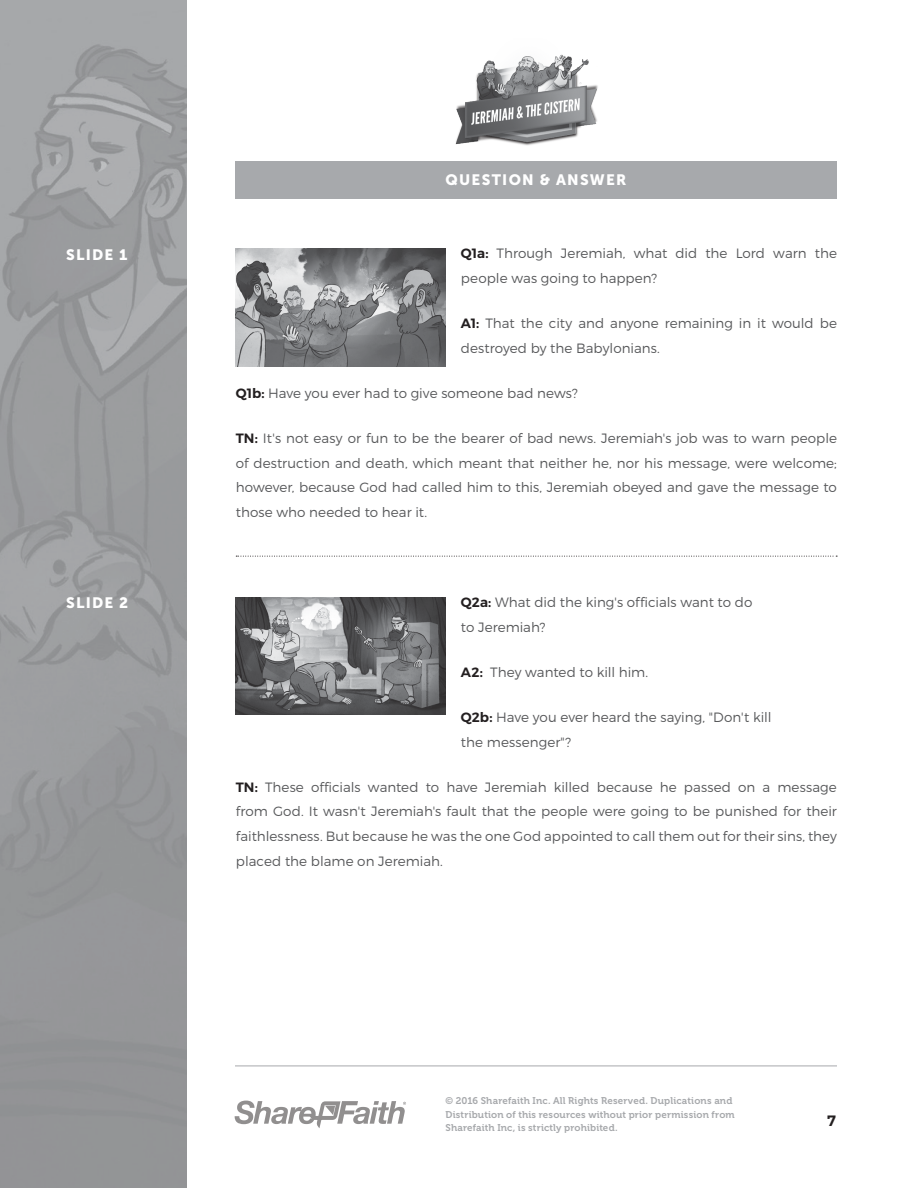
<style>
.page{position:relative;width:918px;height:1188px;background:#fff}
.page>*{position:absolute;margin:0;border:0;box-sizing:border-box;transform-origin:0 0}
.Heading{font:15px "Museo Sans 900";letter-spacing:.085em;color:#fff}
.t1{font:600 15px "Montserrat";color:#231f20}
.Bold-First-Paragraph{font:300 13.5px/24.8px "Montserrat";color:#58595b}
.t2{font:9.75px/13.5px "Museo 700";letter-spacing:.015em;color:#a7a9ac}
.s1{font-weight:600;color:#231f20}
</style>
<div class="page">
<img style="left:0;top:0;width:187px;height:1188px">
<hr style="left:235px;top:1066px;width:602px;height:1px;background:#a7a9ac">
<svg style="left:235px;top:1101px;width:171px;height:27px"></svg>
<img style="left:455px;top:54px;width:143px;height:92px">
<div style="left:236px;top:161px;width:600px;height:37px;background:#a7a9ac"></div>
<svg style="left:236px;top:556px;width:601px;height:1px"></svg>
<img style="left:235px;top:249px;width:210px;height:117px">
<img style="left:235px;top:597px;width:210px;height:117px">
<p class="Heading" style="left:66px;top:246px;width:63px">SLIDE 1</p>
<p class="Heading" style="left:66px;top:594px;width:64px">SLIDE 2</p>
<p class="Heading" style="left:445px;top:171px;width:182px">QUESTION &amp; ANSWER</p>
<p class="Bold-First-Paragraph" style="left:461px;top:241px;width:378px"><span class="s1">Q1a:</span> Through Jeremiah, what did the Lord warn the people was going to happen?</p>
<p class="Bold-First-Paragraph" style="left:461px;top:311px;width:378px"><span class="s1">A1:</span> That the city and anyone remaining in it would be destroyed by the Babylonians.</p>
<p class="Bold-First-Paragraph" style="left:236px;top:380px;width:344px"><span class="s1">Q1b:</span> Have you ever had to give someone bad news?</p>
<p class="Bold-First-Paragraph" style="left:236px;top:425px;width:603px;text-align:justify"><span class="s1">TN:</span> It's not easy or fun to be the bearer of bad news. Jeremiah's job was to warn people of destruction and death, which meant that neither he, nor his message, were welcome; however, because God had called him to this, Jeremiah obeyed and gave the message to those who needed to hear it.</p>
<p class="Bold-First-Paragraph" style="left:461px;top:590px;width:293px"><span class="s1">Q2a:</span> What did the king's officials want to do to Jeremiah?</p>
<p class="Bold-First-Paragraph" style="left:461px;top:659px;width:189px"><span class="s1">A2:</span> They wanted to kill him.</p>
<p class="Bold-First-Paragraph" style="left:461px;top:704px;width:312px"><span class="s1">Q2b:</span> Have you ever heard the saying, "Don't kill the messenger"?</p>
<p class="Bold-First-Paragraph" style="left:236px;top:774px;width:603px;text-align:justify"><span class="s1">TN:</span> These officials wanted to have Jeremiah killed because he passed on a message from God. It wasn't Jeremiah's fault that the people were going to be punished for their faithlessness. But because he was the one God appointed to call them out for their sins, they placed the blame on Jeremiah.</p>
<p class="t2" style="left:446px;top:1094px;width:291px">© 2016 Sharefaith Inc. All Rights Reserved. Duplications and<br>Distribution of this resources without prior permission from<br>Sharefaith Inc, is strictly prohibited.</p>
<p class="t1" style="left:827px;top:1112px;width:10px">7</p>
</div>
